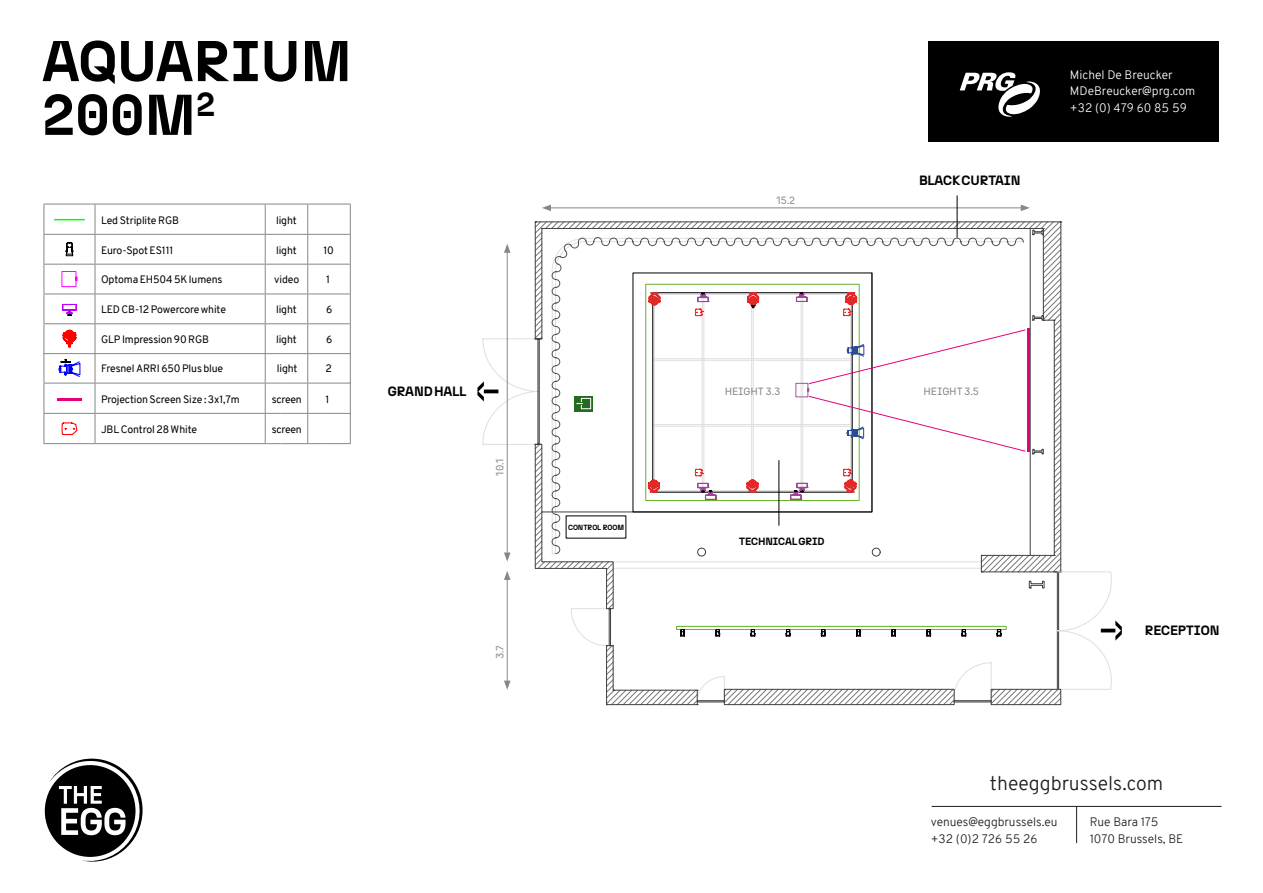
<style>
.page{position:relative;width:1263px;height:893px;background:#fff}
.page>*{position:absolute;margin:0;border:0;box-sizing:border-box;transform-origin:0 0}
.t1{font:700 57.3px/53.7px "N27";color:#000}
.t2{font:300 19.5px "Overpass";color:#1d1d1b}
.t3{font:700 13.5px "N27";letter-spacing:-.01em;color:#000}
.t4{font:300 12px "Overpass";color:#1d1d1b}
.t5{font:300 12px/16.5px "Overpass";color:#fff}
.t6{font:10.5px "Overpass";letter-spacing:-.01em;color:#000}
.t7{font:10.5px "N27";letter-spacing:-.01em;color:#878787}
.t8{font:700 10.5px "N27";letter-spacing:-.01em;color:#000}
.t9{font:700 7.5px "N27";letter-spacing:-.01em;color:#000}
</style>
<div class="page">
<hr style="left:350px;top:204px;width:1px;height:30px;background:#878787">
<svg style="left:350px;top:235px;width:1px;height:88px"></svg>
<hr style="left:350px;top:324px;width:1px;height:120px;background:#878787">
<hr style="left:44px;top:204px;width:51px;height:1px;background:#878787">
<hr style="left:44px;top:204px;width:1px;height:30px;background:#878787">
<hr style="left:265px;top:204px;width:43px;height:1px;background:#878787">
<hr style="left:308px;top:204px;width:43px;height:1px;background:#878787">
<hr style="left:307px;top:204px;width:1px;height:30px;background:#878787">
<hr style="left:44px;top:234px;width:51px;height:1px;background:#878787">
<hr style="left:265px;top:234px;width:43px;height:1px;background:#878787">
<hr style="left:308px;top:234px;width:43px;height:1px;background:#878787">
<hr style="left:44px;top:264px;width:51px;height:1px;background:#878787">
<hr style="left:95px;top:264px;width:170px;height:1px;background:#878787">
<hr style="left:265px;top:264px;width:43px;height:1px;background:#878787">
<hr style="left:308px;top:264px;width:43px;height:1px;background:#878787">
<hr style="left:44px;top:294px;width:51px;height:1px;background:#878787">
<hr style="left:95px;top:294px;width:170px;height:1px;background:#878787">
<hr style="left:265px;top:294px;width:43px;height:1px;background:#878787">
<hr style="left:308px;top:294px;width:43px;height:1px;background:#878787">
<hr style="left:44px;top:323px;width:51px;height:1px;background:#878787">
<svg style="left:44px;top:235px;width:1px;height:118px"></svg>
<hr style="left:95px;top:323px;width:170px;height:1px;background:#878787">
<svg style="left:95px;top:235px;width:1px;height:118px"></svg>
<hr style="left:265px;top:323px;width:43px;height:1px;background:#878787">
<svg style="left:265px;top:235px;width:1px;height:118px"></svg>
<hr style="left:308px;top:323px;width:43px;height:1px;background:#878787">
<svg style="left:307px;top:235px;width:1px;height:118px"></svg>
<hr style="left:44px;top:353px;width:51px;height:1px;background:#878787">
<hr style="left:95px;top:353px;width:170px;height:1px;background:#878787">
<hr style="left:265px;top:353px;width:43px;height:1px;background:#878787">
<hr style="left:308px;top:353px;width:43px;height:1px;background:#878787">
<hr style="left:95px;top:204px;width:170px;height:1px;background:#878787">
<hr style="left:95px;top:204px;width:1px;height:30px;background:#878787">
<hr style="left:265px;top:204px;width:1px;height:30px;background:#878787">
<hr style="left:95px;top:234px;width:170px;height:1px;background:#878787">
<svg style="left:55px;top:219px;width:29px;height:1px"></svg>
<svg style="left:66px;top:242px;width:7px;height:14px"></svg>
<svg style="left:61px;top:271px;width:17px;height:16px"></svg>
<svg style="left:62px;top:304px;width:15px;height:12px"></svg>
<svg style="left:63px;top:330px;width:13px;height:17px"></svg>
<hr style="left:44px;top:353px;width:1px;height:30px;background:#878787">
<hr style="left:307px;top:353px;width:1px;height:30px;background:#878787">
<hr style="left:44px;top:383px;width:51px;height:1px;background:#878787">
<hr style="left:44px;top:383px;width:1px;height:30px;background:#878787">
<hr style="left:95px;top:383px;width:186px;height:1px;background:#878787">
<hr style="left:95px;top:383px;width:1px;height:30px;background:#878787">
<hr style="left:281px;top:383px;width:42px;height:1px;background:#878787">
<hr style="left:265px;top:383px;width:1px;height:30px;background:#878787">
<svg style="left:323px;top:383px;width:28px;height:1px"></svg>
<hr style="left:307px;top:383px;width:1px;height:30px;background:#878787">
<hr style="left:44px;top:413px;width:51px;height:1px;background:#878787">
<svg style="left:44px;top:414px;width:1px;height:29px"></svg>
<hr style="left:95px;top:413px;width:186px;height:1px;background:#878787">
<svg style="left:95px;top:414px;width:1px;height:29px"></svg>
<hr style="left:281px;top:413px;width:42px;height:1px;background:#878787">
<svg style="left:265px;top:414px;width:1px;height:29px"></svg>
<svg style="left:323px;top:413px;width:27px;height:1px"></svg>
<svg style="left:307px;top:414px;width:1px;height:29px"></svg>
<hr style="left:44px;top:443px;width:51px;height:1px;background:#878787">
<hr style="left:95px;top:443px;width:186px;height:1px;background:#878787">
<hr style="left:281px;top:443px;width:42px;height:1px;background:#878787">
<svg style="left:323px;top:443px;width:28px;height:1px"></svg>
<hr style="left:95px;top:353px;width:1px;height:30px;background:#878787">
<hr style="left:265px;top:353px;width:1px;height:30px;background:#878787">
<svg style="left:59px;top:359px;width:21px;height:18px"></svg>
<hr style="left:57px;top:398px;width:25px;height:2px;background:#e5007d">
<svg style="left:61px;top:422px;width:17px;height:14px"></svg>
<svg style="left:534px;top:221px;width:527px;height:425px"></svg>
<svg style="left:552px;top:237px;width:471px;height:317px"></svg>
<hr style="left:548px;top:208px;width:475px;height:1px;background:#878787">
<svg style="left:542px;top:205px;width:9px;height:6px"></svg>
<svg style="left:1021px;top:205px;width:9px;height:6px"></svg>
<hr style="left:507px;top:250px;width:1px;height:305px;background:#878787">
<svg style="left:504px;top:552px;width:6px;height:10px"></svg>
<svg style="left:504px;top:244px;width:6px;height:9px"></svg>
<hr style="left:507px;top:577px;width:1px;height:106px;background:#878787">
<svg style="left:504px;top:681px;width:6px;height:9px"></svg>
<svg style="left:504px;top:571px;width:6px;height:9px"></svg>
<svg style="left:574px;top:396px;width:19px;height:15px"></svg>
<div style="left:581px;top:398px;width:10px;height:11px;border:1px solid #fff"></div>
<svg style="left:575px;top:402px;width:8px;height:3px"></svg>
<hr style="left:778px;top:460px;width:1px;height:66px;background:#000">
<hr style="left:957px;top:195px;width:1px;height:43px;background:#000">
<hr style="left:1027px;top:328px;width:3px;height:124px;background:#e5007d">
<svg style="left:648px;top:292px;width:378px;height:208px"></svg>
<svg style="left:477px;top:381px;width:21px;height:21px"></svg>
<svg style="left:606px;top:571px;width:516px;height:134px"></svg>
<hr style="left:1076px;top:807px;width:1px;height:36px;background:#1d1d1b">
<hr style="left:932px;top:806px;width:289px;height:1px;background:#1d1d1b">
<svg style="left:45px;top:759px;width:98px;height:103px"></svg>
<div style="left:928px;top:41px;width:291px;height:101px;background:#000"></div>
<svg style="left:960px;top:72px;width:80px;height:45px"></svg>
<h1 class="t1" style="left:42px;top:34px;width:311px">AQUARIUM<br>200M<sup>2</sup></h1>
<p class="t6" style="left:101px;top:212px;width:79px">LedStripliteRGB</p>
<p class="t6" style="left:276px;top:212px;width:22px">light</p>
<p class="t6" style="left:101px;top:242px;width:74px">Euro-SpotES111</p>
<p class="t6" style="left:276px;top:242px;width:22px">light</p>
<p class="t6" style="left:323px;top:242px;width:12px">10</p>
<p class="t6" style="left:101px;top:272px;width:123px">OptomaEH5045Klumens</p>
<p class="t6" style="left:274px;top:272px;width:26px">video</p>
<p class="t6" style="left:326px;top:272px;width:5px">1</p>
<p class="t6" style="left:101px;top:302px;width:127px">LEDCB-12Powercorewhite</p>
<p class="t6" style="left:276px;top:302px;width:22px">light</p>
<p class="t6" style="left:326px;top:302px;width:8px">6</p>
<p class="t6" style="left:101px;top:332px;width:110px">GLPImpression90RGB</p>
<p class="t6" style="left:276px;top:332px;width:22px">light</p>
<p class="t6" style="left:326px;top:332px;width:8px">6</p>
<p class="t6" style="left:101px;top:361px;width:124px">FresnelARRI650Plus blue</p>
<p class="t6" style="left:277px;top:361px;width:22px">light</p>
<p class="t6" style="left:326px;top:361px;width:8px">2</p>
<p class="t6" style="left:101px;top:391px;width:140px">ProjectionScreenSize :3x1,7m</p>
<p class="t6" style="left:272px;top:391px;width:31px">screen</p>
<p class="t6" style="left:326px;top:391px;width:5px">1</p>
<p class="t6" style="left:101px;top:422px;width:98px">JBLControl28 White</p>
<p class="t6" style="left:272px;top:422px;width:31px">screen</p>
<p class="t3" style="left:388px;top:383px;width:80px">GRANDHALL</p>
<p class="t7" style="left:493px;top:476px;width:19px;rotate:-90deg">10.1</p>
<p class="t7" style="left:493px;top:659px;width:16px;rotate:-90deg">3.7</p>
<p class="t9" style="left:568px;top:523px;width:58px">CONTROL ROOM</p>
<p class="t7" style="left:776px;top:194px;width:20px">15.2</p>
<p class="t3" style="left:919px;top:172px;width:103px">BLACKCURTAIN</p>
<p class="t5" style="left:1070px;top:67px;width:127px">Michel De Breucker<br>MDeBreucker@prg.com +32 (0) 479 60 85 59</p>
<p class="t7" style="left:725px;top:384px;width:57px">HEIGHT 3.3</p>
<p class="t7" style="left:923px;top:384px;width:57px">HEIGHT 3.5</p>
<p class="t8" style="left:739px;top:535px;width:87px">TECHNICALGRID</p>
<p class="t3" style="left:1145px;top:622px;width:76px">RECEPTION</p>
<h2 class="t2" style="left:990px;top:769px;width:175px">theeggbrussels.com</h2>
<p class="t4" style="left:931px;top:813px;width:128px">venues@eggbrussels.eu</p>
<p class="t4" style="left:1090px;top:813px;width:70px">Rue Bara 175</p>
<p class="t4" style="left:931px;top:830px;width:108px">+32 (0)2 726 55 26</p>
<p class="t4" style="left:1090px;top:830px;width:95px">1070 Brussels, BE</p>
</div>
